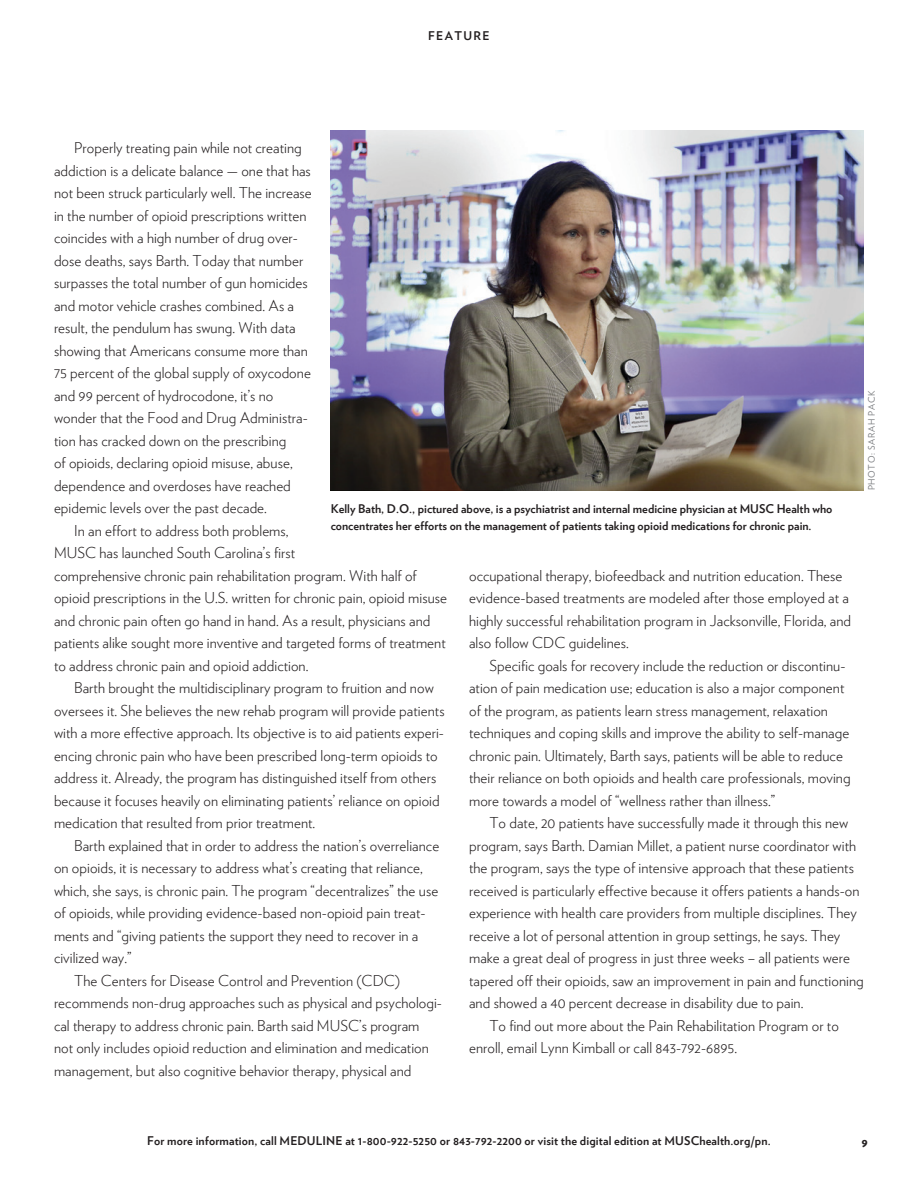
<style>
.page{position:relative;width:918px;height:1188px;background:#fff}
.page>*{position:absolute;margin:0;border:0;box-sizing:border-box;transform-origin:0 0}
.TEXT_INDENT{font:300 15px/22.5px "Verlag";letter-spacing:.005em;color:#231f20}
.t1{font:700 12px/16.5px "Verlag";color:#231f20}
.t2{font:700 12px "Verlag";letter-spacing:.115em;color:#231f20}
.t3{font:900 12px "Verlag";color:#231f20}
.Photocredit{font:9px "Verlag";letter-spacing:.075em;color:#808285}
</style>
<div class="page">
<img style="left:331px;top:131px;width:533px;height:359px">
<p class="t2" style="left:428px;top:27px;width:63px">FEATURE</p>
<p class="TEXT_INDENT" style="left:54px;top:136px;width:259px;text-indent:20px">Properly treating pain while not creating addiction is a delicate balance — one that has not been struck particularly well. The increase in the number of opioid prescriptions written coincides with a high number of drug over&shy;dose deaths, says Barth. Today that number surpasses the total number of gun homicides and motor vehicle crashes combined. As a result, the pendulum has swung. With data showing that Americans consume more than 75 percent of the global supply of oxycodone and 99 percent of hydrocodone, it’s no wonder that the Food and Drug Administra&shy;tion has cracked down on the prescribing<br>of opioids, declaring opioid misuse, abuse, dependence and overdoses have reached epidemic levels over the past decade.</p>
<p class="TEXT_INDENT" style="left:54px;top:518px;width:395px;text-indent:20px">In an effort to address both problems,<br>MUSC has launched South Carolina’s first<br>comprehensive chronic pain rehabilitation program. With half of opioid prescriptions in the U.S. written for chronic pain, opioid misuse and chronic pain often go hand in hand. As a result, physicians and patients alike sought more inventive and targeted forms of treatment to address chronic pain and opioid addiction.</p>
<p class="TEXT_INDENT" style="left:54px;top:676px;width:392px;text-indent:20px">Barth brought the multidisciplinary program to fruition and now oversees it. She believes the new rehab program will provide patients with a more effective approach. Its objective is to aid patients experi&shy;encing chronic pain who have been prescribed long-term opioids to address it. Already, the program has distinguished itself from others because it focuses heavily on eliminating patients’ reliance on opioid medication that resulted from prior treatment.</p>
<p class="TEXT_INDENT" style="left:54px;top:833px;width:387px;text-indent:20px">Barth explained that in order to address the nation’s overreliance on opioids, it is necessary to address what’s creating that reliance, which, she says, is chronic pain. The program “decentralizes” the use of opioids, while providing evidence-based non-opioid pain treat&shy;ments and “giving patients the support they need to recover in a civilized way.”</p>
<p class="TEXT_INDENT" style="left:54px;top:968px;width:390px;text-indent:20px">The Centers for Disease Control and Prevention (CDC) recommends non-drug approaches such as physical and psychologi&shy;cal therapy to address chronic pain. Barth said MUSC’s program not only includes opioid reduction and elimination and medication management, but also cognitive behavior therapy, physical and</p>
<p class="Photocredit" style="left:865px;top:490px;width:101px;rotate:-90deg">PHOTO: SARAH PACK</p>
<p class="t1" style="left:331px;top:500px;width:503px">Kelly Bath, D.O., pictured above, is a psychiatrist and internal medicine physician at MUSC Health who concentrates her efforts on the management of patients taking opioid medications for chronic pain.</p>
<p class="TEXT_INDENT" style="left:469px;top:563px;width:384px">occupational therapy, biofeedback and nutrition education. These evidence-based treatments are modeled after those employed at a highly successful rehabilitation program in Jacksonville, Florida, and also follow CDC guidelines.</p>
<p class="TEXT_INDENT" style="left:469px;top:653px;width:383px;text-indent:20px">Specific goals for recovery include the reduction or discontinu&shy;ation of pain medication use; education is also a major component of the program, as patients learn stress management, relaxation techniques and coping skills and improve the ability to self-manage chronic pain. Ultimately, Barth says, patients will be able to reduce their reliance on both opioids and health care professionals, moving more towards a model of “wellness rather than illness.”</p>
<p class="TEXT_INDENT" style="left:469px;top:811px;width:396px;text-indent:20px">To date, 20 patients have successfully made it through this new program, says Barth. Damian Millet, a patient nurse coordinator with the program, says the type of intensive approach that these patients received is particularly effective because it offers patients a hands-on experience with health care providers from multiple disciplines. They receive a lot of personal attention in group settings, he says. They make a great deal of progress in just three weeks – all patients were tapered off their opioids, saw an improvement in pain and functioning and showed a 40 percent decrease in disability due to pain.</p>
<p class="TEXT_INDENT" style="left:469px;top:1013px;width:371px;text-indent:20px">To find out more about the Pain Rehabilitation Program or to enroll, email Lynn Kimball or call 843-792-6895.</p>
<p class="t1" style="left:147px;top:1132px;width:625px">For more information, call MEDULINE at 1-800-922-5250 or 843-792-2200 or visit the digital edition at MUSChealth.org/pn.</p>
<p class="t3" style="left:861px;top:1132px;width:8px">9</p>
</div>
